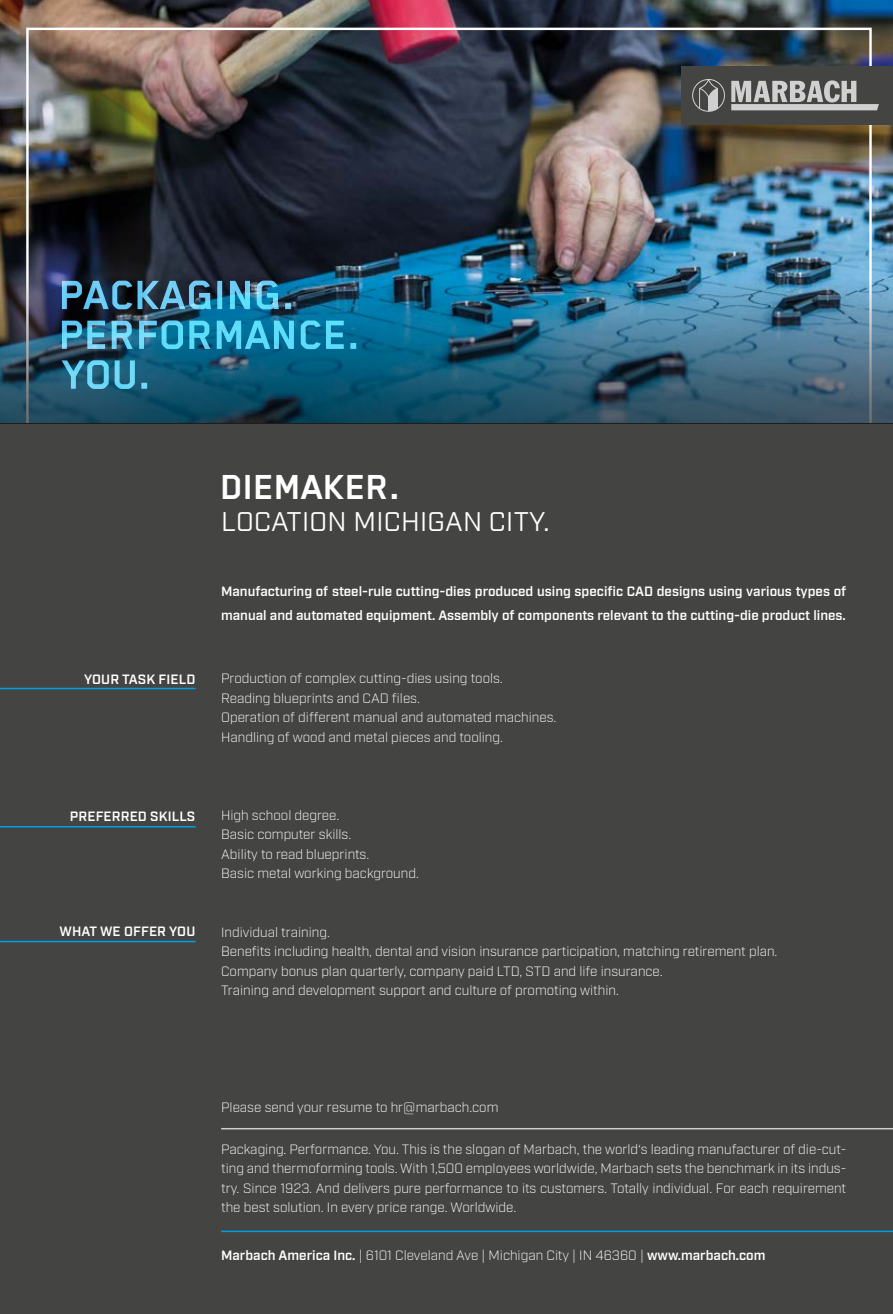
<style>
.page{position:relative;width:893px;height:1314px;background:#fff}
.page>*{position:absolute;margin:0;border:0;box-sizing:border-box;transform-origin:0 0}
.t1{font:700 40.5px "Blender Pro";color:#fff}
.t2{font:27px "Industry";letter-spacing:.01em;color:#fff}
.t3{font:300 13.5px/19.5px "Industry";color:#fff;text-align:justify}
.t4{font:600 13.5px/24px "Industry";color:#fff}
.s1{font-weight:600}
</style>
<div class="page">
<img style="left:0;top:0;width:893px;height:277px">
<div style="left:0;top:423px;width:893px;height:891px;background:#444543"></div>
<hr style="left:0;top:688px;width:196px;height:1px;background:#009fe3">
<hr style="left:0;top:826px;width:196px;height:1px;background:#009fe3">
<hr style="left:0;top:941px;width:196px;height:1px;background:#009fe3">
<hr style="left:221px;top:1128px;width:672px;height:1px;background:#d0d0d0">
<hr style="left:221px;top:1231px;width:672px;height:1px;background:#009fe3">
<div style="left:681px;top:66px;width:212px;height:59px;background:#444543"></div>
<svg style="left:692px;top:79px;width:33px;height:33px"></svg>
<svg style="left:731px;top:80px;width:148px;height:30px"></svg>
<img style="left:0;top:277px;width:893px;height:146px">
<svg style="left:62px;top:360px;width:85px;height:29px;background:#3987a4"></svg>
<svg style="left:62px;top:320px;width:294px;height:29px;background:#3196b8"></svg>
<img style="left:62px;top:281px;width:229px;height:28px">
<p class="t1" style="left:221px;top:465px;width:181px">DIEMAKER.</p>
<p class="t2" style="left:221px;top:506px;width:330px">LOCATION MICHIGAN CITY.</p>
<p class="t4" style="left:221px;top:580px;width:627px">Manufacturing of steel-rule cutting-dies produced using specific CAD designs using various types of manual and automated equipment. Assembly of components relevant to the cutting-die product lines.</p>
<p class="t4" style="left:84px;top:668px;width:113px">YOUR TASK FIELD</p>
<p class="t3" style="left:221px;top:669px;width:283px">Production of complex cutting-dies using tools.</p>
<p class="t3" style="left:221px;top:689px;width:200px">Reading blueprints and CAD files.</p>
<p class="t3" style="left:221px;top:708px;width:337px">Operation of different manual and automated machines.</p>
<p class="t3" style="left:221px;top:728px;width:283px">Handling of wood and metal pieces and tooling.</p>
<p class="t4" style="left:70px;top:805px;width:127px">PREFERRED SKILLS</p>
<p class="t3" style="left:221px;top:806px;width:120px">High school degree.</p>
<p class="t3" style="left:221px;top:825px;width:132px">Basic computer skills.</p>
<p class="t3" style="left:221px;top:845px;width:150px">Ability to read blueprints.</p>
<p class="t3" style="left:221px;top:864px;width:199px">Basic metal working background.</p>
<p class="t4" style="left:59px;top:920px;width:137px">WHAT WE OFFER YOU</p>
<p class="t3" style="left:221px;top:923px;width:110px">Individual training.</p>
<p class="t3" style="left:221px;top:942px;width:558px">Benefits including health, dental and vision insurance participation, matching retirement plan.</p>
<p class="t3" style="left:221px;top:962px;width:443px">Company bonus plan quarterly, company paid LTD, STD and life insurance.</p>
<p class="t3" style="left:221px;top:981px;width:399px">Training and development support and culture of promoting within.</p>
<p class="t3" style="left:221px;top:1098px;width:279px">Please send your resume to hr@marbach.com</p>
<p class="t3" style="left:221px;top:1139px;width:627px">Packaging. Performance. You. This is the slogan of Marbach, the world‘s leading manufacturer of die-cut&shy;ting and thermoforming tools. With 1,500 employees worldwide, Marbach sets the benchmark in its indus&shy;try. Since 1923. And delivers pure performance to its customers. Totally individual. For each requirement the best solution. In every price range. Worldwide.</p>
<p class="t3" style="left:221px;top:1246px;width:546px"><span class="s1">Marbach America Inc.</span> | 6101 Cleveland Ave | Michigan City | IN 46360 | <span class="s1">www.marbach.com</span></p>
</div>
